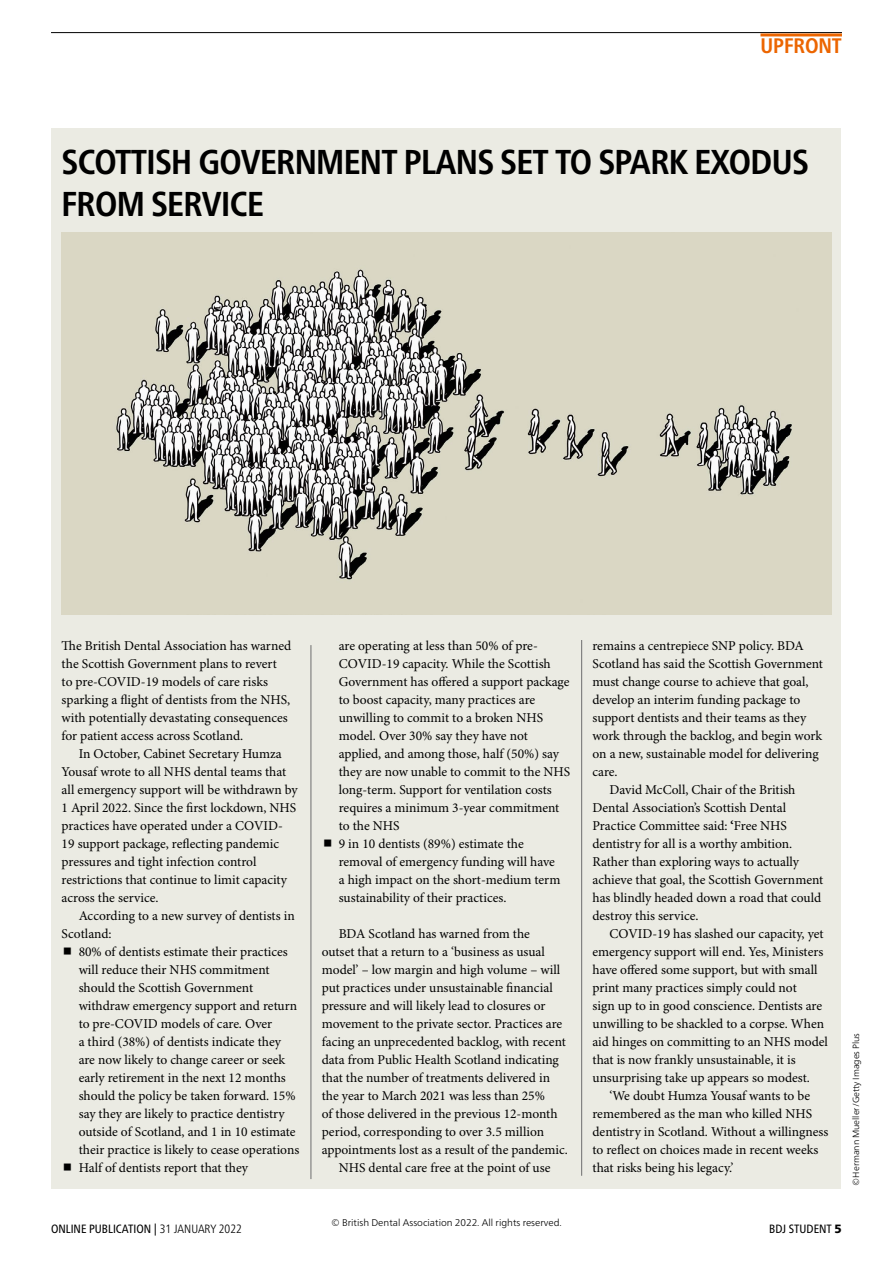
<style>
.page{position:relative;width:893px;height:1263px;background:#fff}
.page>*{position:absolute;margin:0;border:0;box-sizing:border-box;transform-origin:0 0}
.Title_upfront_headli{font:700 condensed 34.5px/41.4px "Frutiger Neue LT Pro";letter-spacing:-.02em;color:#000}
.t1{font:700 condensed 21px "Frutiger Neue LT Pro";letter-spacing:-.005em;color:#ec6500}
.Para_body{font:13.5px/18px "Minion Pro";color:#000}
.Para_body_1st{font:13.5px/18px "Minion Pro";color:#000}
.t2{font:condensed 12px "Frutiger Neue LT Pro";color:#000}
.t3{font:300 9.75px "Frutiger Neue LT Pro";color:#000}
.Image_Source_credit{font:300 9px "Frutiger Neue LT Pro";letter-spacing:-.005em;color:#000}
.s1{font-weight:700}
.s2{font-weight:300}
.s3{font-weight:900;font-stretch:normal}
</style>
<div class="page">
<div style="left:52px;top:128px;width:789px;height:1061px;background:#ebebe3"></div>
<hr style="left:581px;top:640px;width:1px;height:536px;background:#6e6e6e">
<hr style="left:311px;top:645px;width:1px;height:534px;background:#6e6e6e">
<img style="left:62px;top:233px;width:769px;height:381px">
<hr style="left:51px;top:32px;width:791px;height:1px;background:#000">
<hr style="left:760px;top:33px;width:82px;height:3px;background:#ec6500">
<h2 class="t1" style="left:761px;top:34px;width:83px">UPFRONT</h2>
<p class="Title_upfront_headli" style="left:62px;top:141px;width:749px">SCOTTISH GOVERNMENT PLANS SET TO SPARK EXODUS<br>FROM SERVICE</p>
<p class="Para_body_1st" style="left:62px;top:637px;width:231px">The British Dental Association has warned the Scottish Government plans to revert<br>to pre-COVID-19 models of care risks sparking a flight of dentists from the NHS, with potentially devastating consequences for patient access across Scotland.</p>
<p class="Para_body" style="left:62px;top:745px;width:238px;text-indent:17px">In October, Cabinet Secretary Humza Yousaf wrote to all NHS dental teams that all emergency support will be withdrawn by 1 April 2022. Since the first lockdown, NHS practices have operated under a COVID-19 support package, reflecting pandemic pressures and tight infection control restrictions that continue to limit capacity across the service.</p>
<p class="Para_body" style="left:62px;top:907px;width:235px;text-indent:17px">According to a new survey of dentists in<br>Scotland:</p>
<p class="Para_body" style="left:79px;top:943px;width:222px">80% of dentists estimate their practices will reduce their NHS commitment should the Scottish Government withdraw emergency support and return to pre-COVID models of care. Over<br>a third (38%) of dentists indicate they are now likely to change career or seek early retirement in the next 12 months should the policy be taken forward. 15% say they are likely to practice dentistry outside of Scotland, and 1 in 10 estimate their practice is likely to cease operations</p>
<p class="Para_body" style="left:79px;top:1159px;width:171px">Half of dentists report that they</p>
<p class="Para_body" style="left:339px;top:637px;width:233px">are operating at less than 50% of pre-COVID-19 capacity. While the Scottish Government has offered a support package to boost capacity, many practices are unwilling to commit to a broken NHS model. Over 30% say they have not applied, and among those, half (50%) say they are now unable to commit to the NHS long-term. Support for ventilation costs requires a minimum 3-year commitment to the NHS</p>
<p class="Para_body" style="left:339px;top:835px;width:223px">9 in 10 dentists (89%) estimate the removal of emergency funding will have a high impact on the short-medium term sustainability of their practices.</p>
<p class="Para_body" style="left:322px;top:925px;width:248px;text-indent:17px">BDA Scotland has warned from the<br>outset that a return to a ‘business as usual model’ – low margin and high volume – will put practices under unsustainable financial pressure and will likely lead to closures or movement to the private sector. Practices are facing an unprecedented backlog, with recent data from Public Health Scotland indicating that the number of treatments delivered in the year to March 2021 was less than 25%<br>of those delivered in the previous 12-month period, corresponding to over 3.5 million appointments lost as a result of the pandemic.</p>
<p class="Para_body" style="left:339px;top:1159px;width:213px">NHS dental care free at the point of use</p>
<p class="Para_body" style="left:592px;top:637px;width:232px">remains a centrepiece SNP policy. BDA Scotland has said the Scottish Government must change course to achieve that goal, develop an interim funding package to support dentists and their teams as they work through the backlog, and begin work on a new, sustainable model for delivering care.</p>
<p class="Para_body" style="left:592px;top:781px;width:232px;text-indent:17px">David McColl, Chair of the British Dental Association’s Scottish Dental Practice Committee said: <span class="s1">‘</span>Free NHS dentistry for all is a worthy ambition.<br>Rather than exploring ways to actually achieve that goal, the Scottish Government has blindly headed down a road that could destroy this service.</p>
<p class="Para_body" style="left:592px;top:925px;width:237px;text-indent:17px">COVID-19 has slashed our capacity, yet emergency support will end. Yes, Ministers have offered some support, but with small print many practices simply could not<br>sign up to in good conscience. Dentists are unwilling to be shackled to a corpse. When aid hinges on committing to an NHS model that is now frankly unsustainable, it is unsurprising take up appears so modest.</p>
<p class="Para_body" style="left:592px;top:1087px;width:237px;text-indent:17px">‘We doubt Humza Yousaf wants to be remembered as the man who killed NHS dentistry in Scotland. Without a willingness to reflect on choices made in recent weeks that risks being his legacy.’</p>
<p class="Image_Source_credit" style="left:851px;top:1185px;width:154px;rotate:-90deg">©Hermann Mueller/Getty Images Plus</p>
<p class="t3" style="left:331px;top:1217px;width:232px">© British Dental Association 2022. All rights reserved.</p>
<p class="t2" style="left:51px;top:1221px;width:192px">ONLINE PUBLICATION | <span class="s2">31 JANUARY 2022</span></p>
<p class="t2" style="left:769px;top:1221px;width:74px">BDJ STUDENT <span class="s3">5</span></p>
</div>
